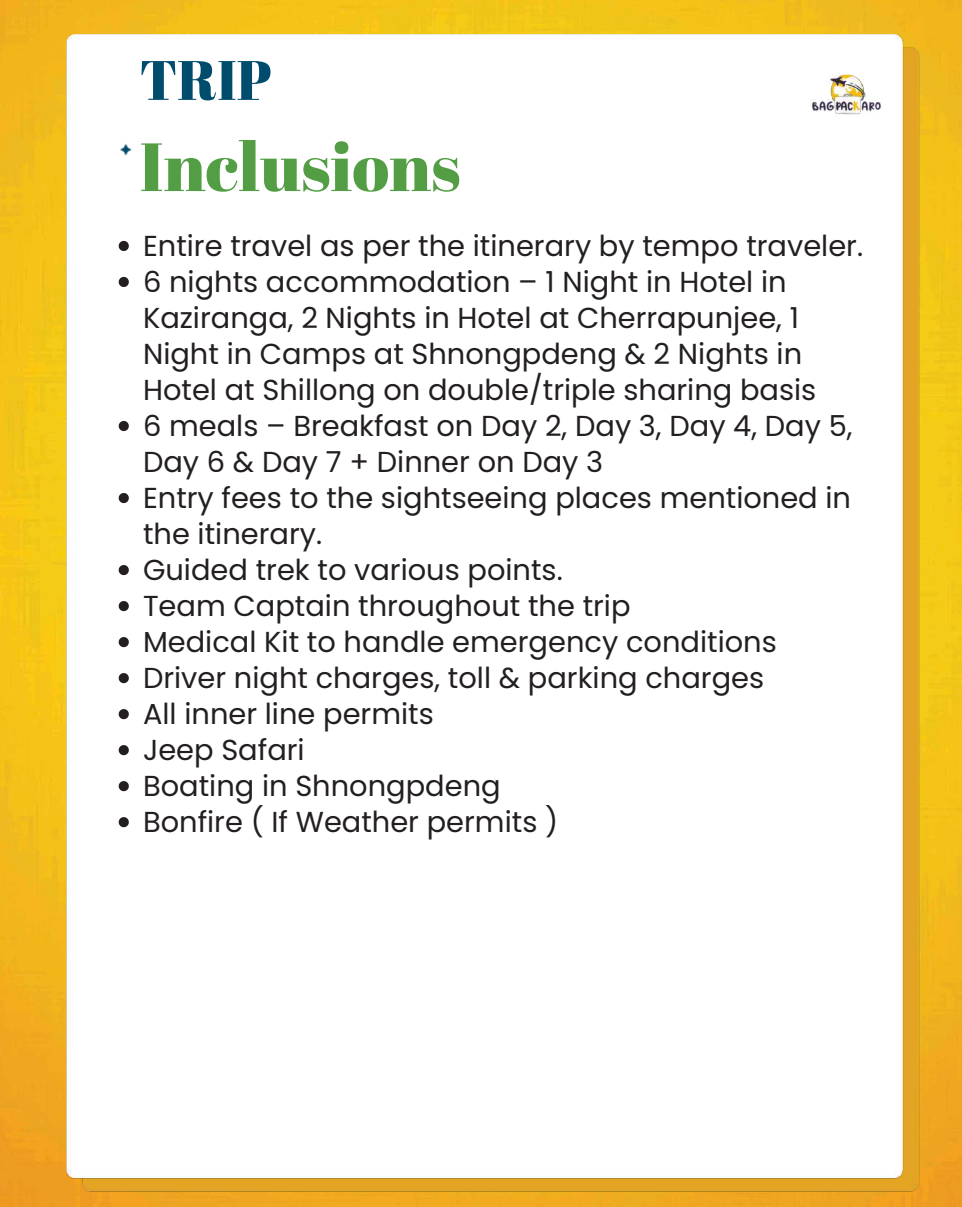
<style>
.page{position:relative;width:962px;height:1207px;background:#fff}
.page>*{position:absolute;margin:0;border:0;box-sizing:border-box;transform-origin:0 0}
.t1{font:68.03px "Abril Fatface";color:#539e44}
.t2{font:55.43px "Abril Fatface";color:#004c6d}
.t3{font:28.88px/36px "Poppins";color:#231f20}
</style>
<div class="page">
<img style="left:0;top:0;width:962px;height:1207px">
<img style="left:83px;top:47px;width:837px;height:1144px">
<img style="left:67px;top:34px;width:837px;height:1144px">
<svg style="left:120px;top:143px;width:11px;height:12px"></svg>
<img style="left:799px;top:50px;width:95px;height:69px">
<div style="left:122px;top:172px;width:341px;height:64px;background:#fff"></div>
<svg style="left:119px;top:241px;width:10px;height:10px"></svg>
<svg style="left:119px;top:277px;width:10px;height:10px"></svg>
<svg style="left:119px;top:421px;width:10px;height:10px"></svg>
<svg style="left:119px;top:493px;width:10px;height:10px"></svg>
<svg style="left:119px;top:565px;width:10px;height:10px"></svg>
<svg style="left:119px;top:601px;width:10px;height:10px"></svg>
<svg style="left:119px;top:637px;width:10px;height:10px"></svg>
<svg style="left:119px;top:673px;width:10px;height:10px"></svg>
<svg style="left:119px;top:709px;width:10px;height:10px"></svg>
<svg style="left:119px;top:745px;width:10px;height:10px"></svg>
<svg style="left:119px;top:781px;width:10px;height:10px"></svg>
<svg style="left:119px;top:817px;width:10px;height:10px"></svg>
<h2 class="t2" style="left:139px;top:41px;width:134px">TRIP</h2>
<h1 class="t1" style="left:139px;top:119px;width:323px">Inclusions</h1>
<p class="t3" style="left:143px;top:228px;width:721px">Entire travel as per the itinerary by tempo traveler.<br>6 nights accommodation – 1 Night in Hotel in Kaziranga, 2 Nights in Hotel at Cherrapunjee, 1<br>Night in Camps at Shnongpdeng &amp; 2 Nights in Hotel at Shillong on double/triple sharing basis<br>6 meals – Breakfast on Day 2, Day 3, Day 4, Day 5, Day 6 &amp; Day 7 + Dinner on Day 3<br>Entry fees to the sightseeing places mentioned in the itinerary.<br>Guided trek to various points.<br>Team Captain throughout the trip<br>Medical Kit to handle emergency conditions Driver night charges, toll &amp; parking charges<br>All inner line permits<br>Jeep Safari<br>Boating in Shnongpdeng<br>Bonfire ( If Weather permits )</p>
</div>
